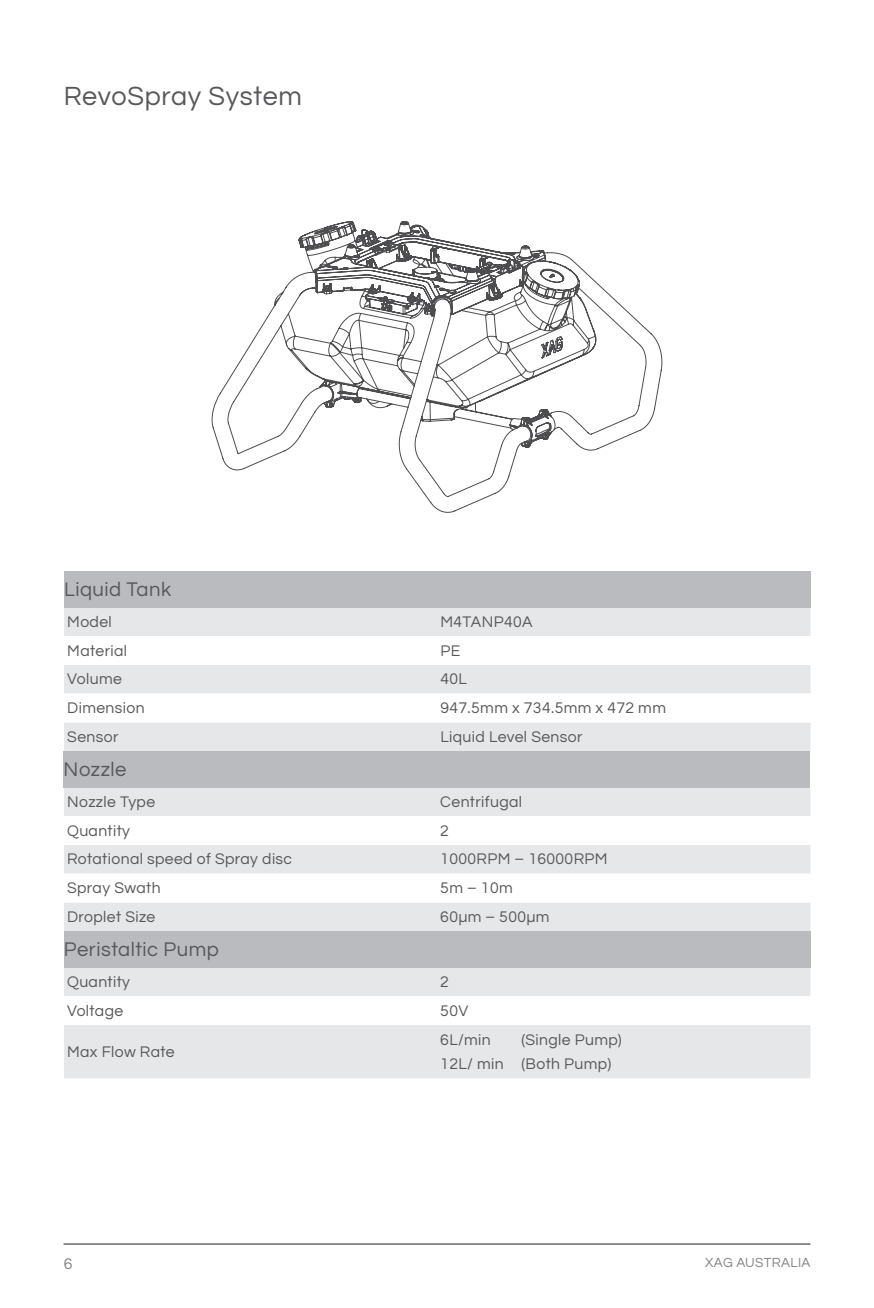
<style>
.page{position:relative;width:874px;height:1308px;background:#fff}
.page>*{position:absolute;margin:0;border:0;box-sizing:border-box;transform-origin:0 0}
.t1{font:27px "Questrial";letter-spacing:.025em;color:#57585a}
.正文{font:20.25px "Questrial";letter-spacing:.025em;color:#57585a}
.正文-2{font:15.75px "Questrial";letter-spacing:.025em;color:#57585a}
.t2{font:15.75px "Questrial";color:#808285}
.t3{font:13.5px "Questrial";letter-spacing:.025em;color:#808285}
</style>
<div class="page">
<hr style="left:64px;top:1243px;width:746px;height:1px;background:#6c6d70">
<svg style="left:211px;top:221px;width:451px;height:292px"></svg>
<div style="left:64px;top:787px;width:746px;height:144px;background:#e6e7e9"></div>
<svg style="left:64px;top:816px;width:746px;height:86px"></svg>
<div style="left:64px;top:607px;width:746px;height:144px;background:#e6e7e9"></div>
<svg style="left:64px;top:636px;width:746px;height:86px"></svg>
<div style="left:64px;top:571px;width:746px;height:36px;background:#babbbe"></div>
<div style="left:64px;top:751px;width:746px;height:36px;background:#babbbe"></div>
<div style="left:64px;top:967px;width:746px;height:111px;background:#e6e7e9"></div>
<svg style="left:64px;top:996px;width:746px;height:29px"></svg>
<div style="left:64px;top:931px;width:746px;height:36px;background:#babbbe"></div>
<p class="t1" style="left:64px;top:78px;width:239px">RevoSpray System</p>
<p class="正文" style="left:64px;top:575px;width:109px">Liquid Tank</p>
<p class="正文-2" style="left:67px;top:610px;width:46px">Model</p>
<p class="正文-2" style="left:440px;top:610px;width:94px">M4TANP40A</p>
<p class="正文-2" style="left:67px;top:639px;width:61px">Material</p>
<p class="正文-2" style="left:440px;top:639px;width:21px">PE</p>
<p class="正文-2" style="left:67px;top:668px;width:56px">Volume</p>
<p class="正文-2" style="left:440px;top:668px;width:28px">40L</p>
<p class="正文-2" style="left:67px;top:697px;width:79px">Dimension</p>
<p class="正文-2" style="left:440px;top:697px;width:227px">947.5mm x 734.5mm x 472 mm</p>
<p class="正文-2" style="left:67px;top:726px;width:53px">Sensor</p>
<p class="正文-2" style="left:440px;top:726px;width:144px">Liquid Level Sensor</p>
<p class="正文" style="left:64px;top:755px;width:64px">Nozzle</p>
<p class="正文-2" style="left:67px;top:790px;width:89px">Nozzle Type</p>
<p class="正文-2" style="left:440px;top:790px;width:83px">Centrifugal</p>
<p class="正文-2" style="left:67px;top:819px;width:64px">Quantity</p>
<p class="正文-2" style="left:440px;top:819px;width:10px">2</p>
<p class="正文-2" style="left:67px;top:848px;width:227px">Rotational speed of Spray disc</p>
<p class="正文-2" style="left:440px;top:848px;width:169px">1000RPM – 16000RPM</p>
<p class="正文-2" style="left:67px;top:877px;width:95px">Spray Swath</p>
<p class="正文-2" style="left:440px;top:877px;width:74px">5m – 10m</p>
<p class="正文-2" style="left:67px;top:906px;width:90px">Droplet Size</p>
<p class="正文-2" style="left:440px;top:906px;width:111px">60µm – 500µm</p>
<p class="正文" style="left:64px;top:935px;width:156px">Peristaltic Pump</p>
<p class="正文-2" style="left:67px;top:970px;width:64px">Quantity</p>
<p class="正文-2" style="left:440px;top:970px;width:10px">2</p>
<p class="正文-2" style="left:67px;top:999px;width:58px">Voltage</p>
<p class="正文-2" style="left:440px;top:999px;width:30px">50V</p>
<p class="正文-2" style="left:67px;top:1040px;width:109px">Max Flow Rate</p>
<p class="正文-2" style="left:440px;top:1028px;width:52px">6L/min</p>
<p class="正文-2" style="left:521px;top:1028px;width:102px">(Single Pump)</p>
<p class="正文-2" style="left:440px;top:1053px;width:172px">12L/ min (Both Pump)</p>
<p class="t2" style="left:64px;top:1252px;width:10px">6</p>
<p class="t3" style="left:705px;top:1253px;width:107px">XAG AUSTRALIA</p>
</div>
